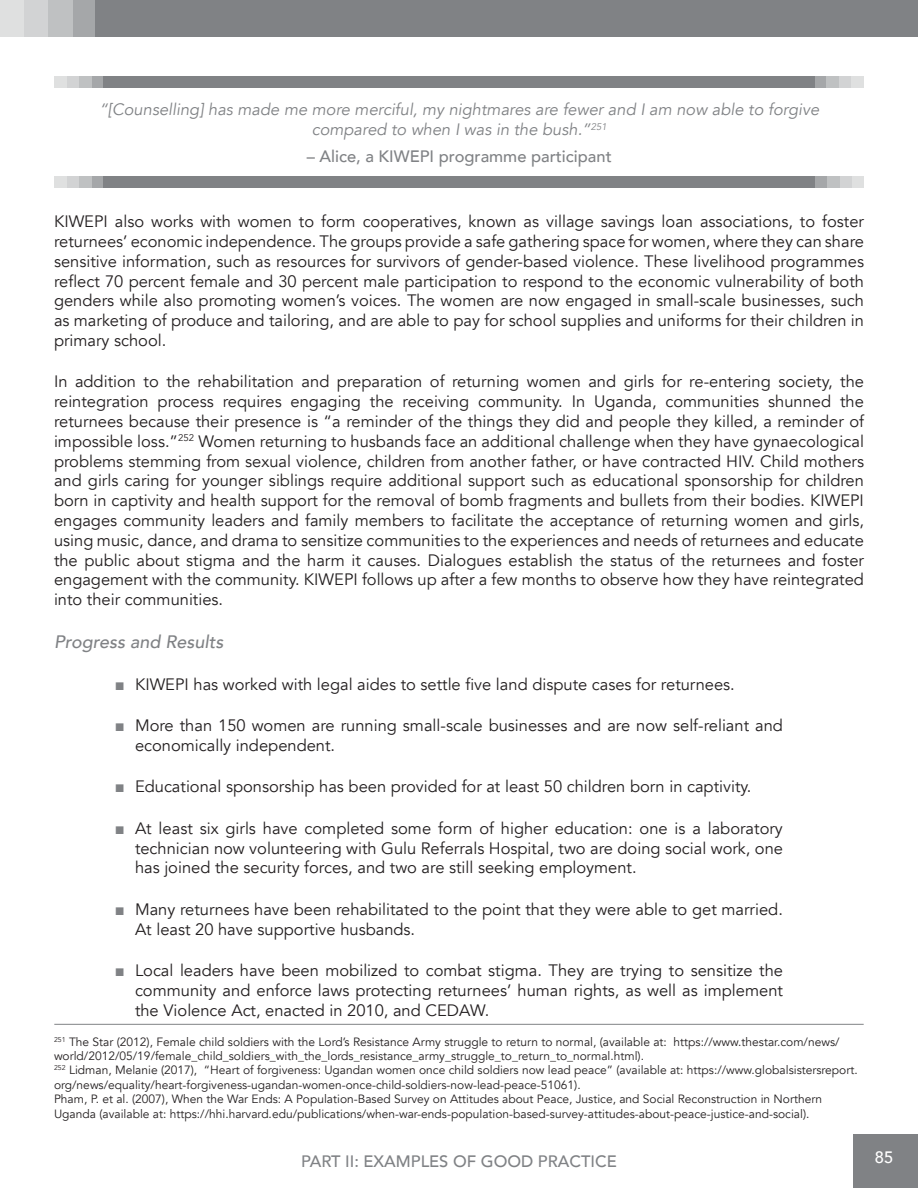
<style>
.page{position:relative;width:918px;height:1188px;background:#fff}
.page>*{position:absolute;margin:0;border:0;box-sizing:border-box;transform-origin:0 0}
.t1{font:italic 500 18px "Avenir";color:#808285}
.t2{font:16.5px/19.8px "Avenir";color:#231f20;text-align:justify}
.t3{font:italic 16.5px/19.8px "Avenir";color:#808285;text-align:center}
.t4{font:500 16.5px "Avenir";color:#808285}
.t5{font:500 16.5px "Avenir";color:#fff}
.t6{font:12px/14.4px "Avenir";color:#231f20}
.s1{font-family:"Arial";color:#808285}
</style>
<div class="page">
<div style="left:853px;top:1134px;width:65px;height:54px;background:#808285"></div>
<div style="left:0;top:0;width:918px;height:37px;background:#808285"></div>
<svg style="left:72px;top:0;width:23px;height:37px"></svg>
<svg style="left:48px;top:0;width:24px;height:37px"></svg>
<svg style="left:24px;top:0;width:24px;height:37px"></svg>
<svg style="left:0;top:0;width:24px;height:37px"></svg>
<hr style="left:54px;top:1024px;width:810px;height:1px;background:#808285">
<div style="left:54px;top:76px;width:810px;height:12px;background:#808285"></div>
<svg style="left:91px;top:76px;width:12px;height:12px"></svg>
<svg style="left:79px;top:76px;width:12px;height:12px"></svg>
<svg style="left:66px;top:76px;width:13px;height:12px"></svg>
<svg style="left:54px;top:76px;width:12px;height:12px"></svg>
<div style="left:54px;top:176px;width:810px;height:11px;background:#808285"></div>
<svg style="left:91px;top:176px;width:12px;height:12px"></svg>
<svg style="left:79px;top:176px;width:12px;height:12px"></svg>
<svg style="left:67px;top:176px;width:12px;height:12px"></svg>
<svg style="left:54px;top:176px;width:13px;height:12px"></svg>
<svg style="left:815px;top:76px;width:12px;height:12px"></svg>
<svg style="left:827px;top:76px;width:12px;height:12px"></svg>
<svg style="left:839px;top:76px;width:13px;height:12px"></svg>
<svg style="left:852px;top:76px;width:12px;height:12px"></svg>
<svg style="left:816px;top:176px;width:11px;height:12px"></svg>
<svg style="left:827px;top:176px;width:13px;height:12px"></svg>
<svg style="left:840px;top:176px;width:12px;height:12px"></svg>
<svg style="left:852px;top:176px;width:12px;height:12px"></svg>
<p class="t3" style="left:99px;top:100px;width:721px">“[Counselling] has made me more merciful, my nightmares are fewer and I am now able to forgive compared to when I was in the bush.”<sup>251</sup></p>
<p class="t4" style="left:307px;top:142px;width:306px">– Alice, a KIWEPI programme participant</p>
<p class="t2" style="left:54px;top:212px;width:812px">KIWEPI also works with women to form cooperatives, known as village savings loan associations, to foster returnees’ economic independence. The groups provide a safe gathering space for women, where they can share sensitive information, such as resources for survivors of gender-based violence. These livelihood programmes reflect 70 percent female and 30 percent male participation to respond to the economic vulnerability of both genders while also promoting women’s voices. The women are now engaged in small-scale businesses, such as marketing of produce and tailoring, and are able to pay for school supplies and uniforms for their children in primary school.</p>
<p class="t2" style="left:54px;top:372px;width:812px">In addition to the rehabilitation and preparation of returning women and girls for re-entering society, the reintegration process requires engaging the receiving community. In Uganda, communities shunned the returnees because their presence is “a reminder of the things they did and people they killed, a reminder of impossible loss.”<sup>252</sup> Women returning to husbands face an additional challenge when they have gynaecological problems stemming from sexual violence, children from another father, or have contracted HIV. Child mothers and girls caring for younger siblings require additional support such as educational sponsorship for children born in captivity and health support for the removal of bomb fragments and bullets from their bodies. KIWEPI engages community leaders and family members to facilitate the acceptance of returning women and girls, using music, dance, and drama to sensitize communities to the experiences and needs of returnees and educate the public about stigma and the harm it causes. Dialogues establish the status of the returnees and foster engagement with the community. KIWEPI follows up after a few months to observe how they have reintegrated into their communities.</p>
<p class="t1" style="left:54px;top:631px;width:171px">Progress and Results</p>
<p class="t2" style="left:115px;top:674px;width:622px"><span class="s1">■</span> KIWEPI has worked with legal aides to settle five land dispute cases for returnees.</p>
<p class="t2" style="left:135px;top:716px;width:650px;text-indent:-20px"><span class="s1">■</span> More than 150 women are running small-scale businesses and are now self-reliant and economically independent.</p>
<p class="t2" style="left:115px;top:777px;width:638px"><span class="s1">■</span> Educational sponsorship has been provided for at least 50 children born in captivity.</p>
<p class="t2" style="left:135px;top:818px;width:650px;text-indent:-20px"><span class="s1">■</span> At least six girls have completed some form of higher education: one is a laboratory technician now volunteering with Gulu Referrals Hospital, two are doing social work, one has joined the security forces, and two are still seeking employment.</p>
<p class="t2" style="left:135px;top:899px;width:649px;text-indent:-20px"><span class="s1">■</span> Many returnees have been rehabilitated to the point that they were able to get married.<br>At least 20 have supportive husbands.</p>
<p class="t2" style="left:135px;top:961px;width:650px;text-indent:-20px"><span class="s1">■</span> Local leaders have been mobilized to combat stigma. They are trying to sensitize the community and enforce laws protecting returnees’ human rights, as well as implement the Violence Act, enacted in 2010, and CEDAW.</p>
<p class="t6" style="left:54px;top:1034px;width:787px"><sup>251</sup> The Star (2012), Female child soldiers with the Lord’s Resistance Army struggle to return to normal, (available at: https://www.thestar.com/news/ world/2012/05/19/female_child_soldiers_with_the_lords_resistance_army_struggle_to_return_to_normal.html).</p>
<p class="t6" style="left:54px;top:1063px;width:805px"><sup>252</sup> Lidman, Melanie (2017), “Heart of forgiveness: Ugandan women once child soldiers now lead peace” (available at: https://www.globalsistersreport. org/news/equality/heart-forgiveness-ugandan-women-once-child-soldiers-now-lead-peace-51061).</p>
<p class="t6" style="left:54px;top:1092px;width:770px">Pham, P. et al. (2007), When the War Ends: A Population-Based Survey on Attitudes about Peace, Justice, and Social Reconstruction in Northern<br>Uganda (available at: https://hhi.harvard.edu/publications/when-war-ends-population-based-survey-attitudes-about-peace-justice-and-social).</p>
<p class="t4" style="left:301px;top:1147px;width:317px">PART II: EXAMPLES OF GOOD PRACTICE</p>
<p class="t5" style="left:875px;top:1143px;width:20px">85</p>
</div>
